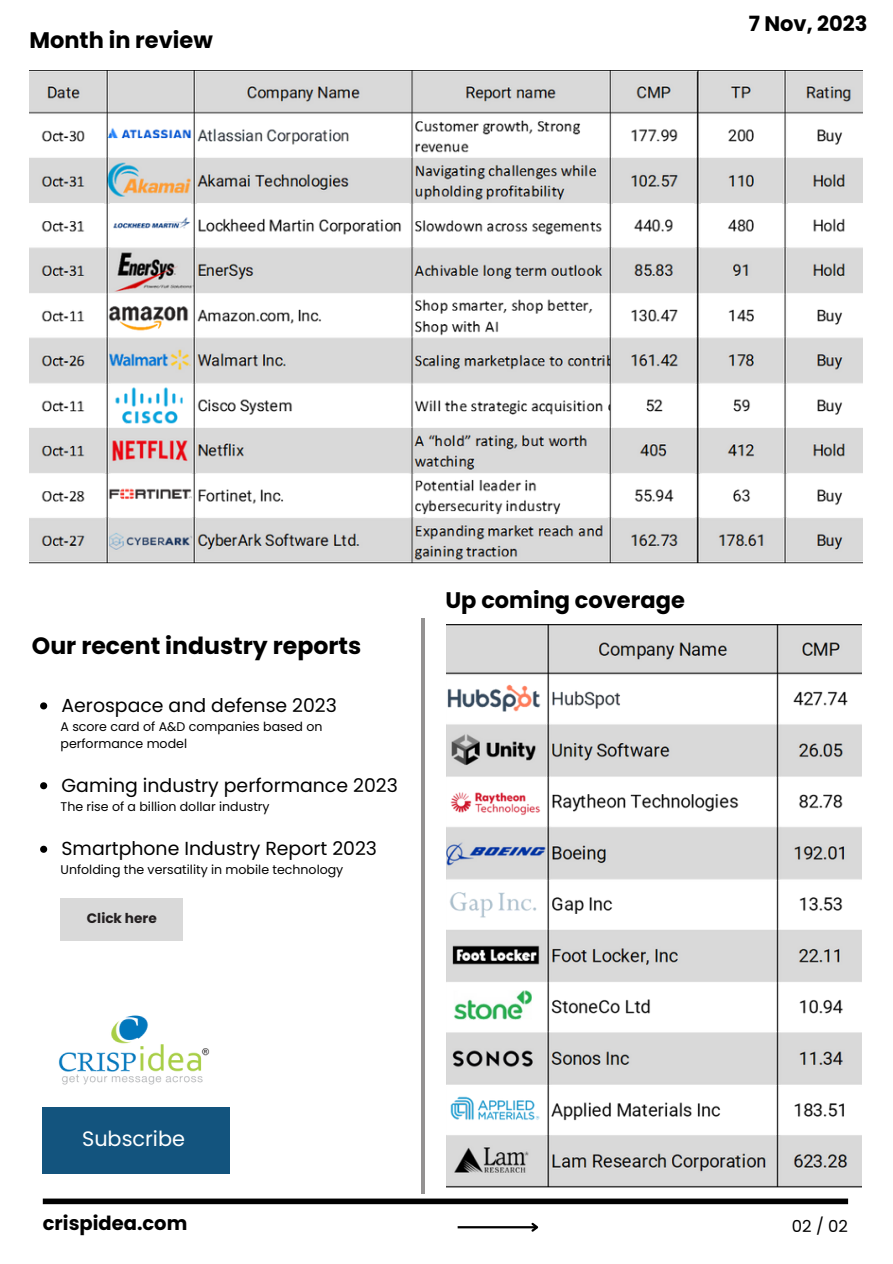
<style>
.page{position:relative;width:893px;height:1264px;background:#fff}
.page>*{position:absolute;margin:0;border:0;box-sizing:border-box;transform-origin:0 0}
.t1{font:700 23.55px "Poppins";color:#000}
.t2{font:700 22.5px "Poppins";color:#000}
.t3{font:700 21px "Poppins";color:#000}
.t4{font:20.85px "Poppins";color:#fff}
.t5{font:700 19.5px "Poppins";color:#000}
.t6{font:18.9px "Poppins";color:#000}
.t7{font:16.5px "Poppins";color:#000}
.t8{font:700 13.65px "Poppins";color:#231f20}
.t9{font:12.6px/16.8px "Poppins";color:#000}
</style>
<div class="page">
<img style="left:29px;top:70px;width:833px;height:493px">
<img style="left:446px;top:625px;width:415px;height:562px">
<div style="left:43px;top:1198px;width:805px;height:6px;background:#000"></div>
<hr style="left:457px;top:1226px;width:80px;height:2px;background:#000">
<svg style="left:529px;top:1222px;width:10px;height:10px"></svg>
<div style="left:43px;top:1106px;width:187px;height:67px;background:#13547e"></div>
<img style="left:58px;top:1015px;width:152px;height:70px">
<hr style="left:421px;top:618px;width:3px;height:576px;background:#231f20">
<svg style="left:40px;top:702px;width:7px;height:7px"></svg>
<svg style="left:40px;top:782px;width:7px;height:7px"></svg>
<svg style="left:40px;top:845px;width:7px;height:7px"></svg>
<div style="left:60px;top:897px;width:123px;height:43px;background:#d9d9d9"></div>
<p class="t2" style="left:29px;top:24px;width:185px">Month in review</p>
<p class="t3" style="left:748px;top:9px;width:120px">7 Nov, 2023</p>
<p class="t1" style="left:32px;top:629px;width:331px">Our recent industry reports</p>
<p class="t6" style="left:62px;top:692px;width:277px">Aerospace and defense 2023</p>
<p class="t9" style="left:60px;top:718px;width:263px">A score card of A&amp;D companies based on performance model</p>
<p class="t6" style="left:62px;top:771px;width:338px">Gaming industry performance 2023</p>
<p class="t9" style="left:60px;top:797px;width:211px">The rise of a billion dollar industry</p>
<p class="t6" style="left:62px;top:835px;width:317px">Smartphone Industry Report 2023</p>
<p class="t9" style="left:60px;top:861px;width:284px">Unfolding the versatility in mobile technology</p>
<p class="t8" style="left:87px;top:908px;width:71px">Click here</p>
<p class="t2" style="left:445px;top:584px;width:241px">Up coming coverage</p>
<p class="t4" style="left:82px;top:1123px;width:104px">Subscribe</p>
<p class="t5" style="left:43px;top:1209px;width:146px">crispidea.com</p>
<p class="t7" style="left:791px;top:1214px;width:58px">02 / 02</p>
</div>
